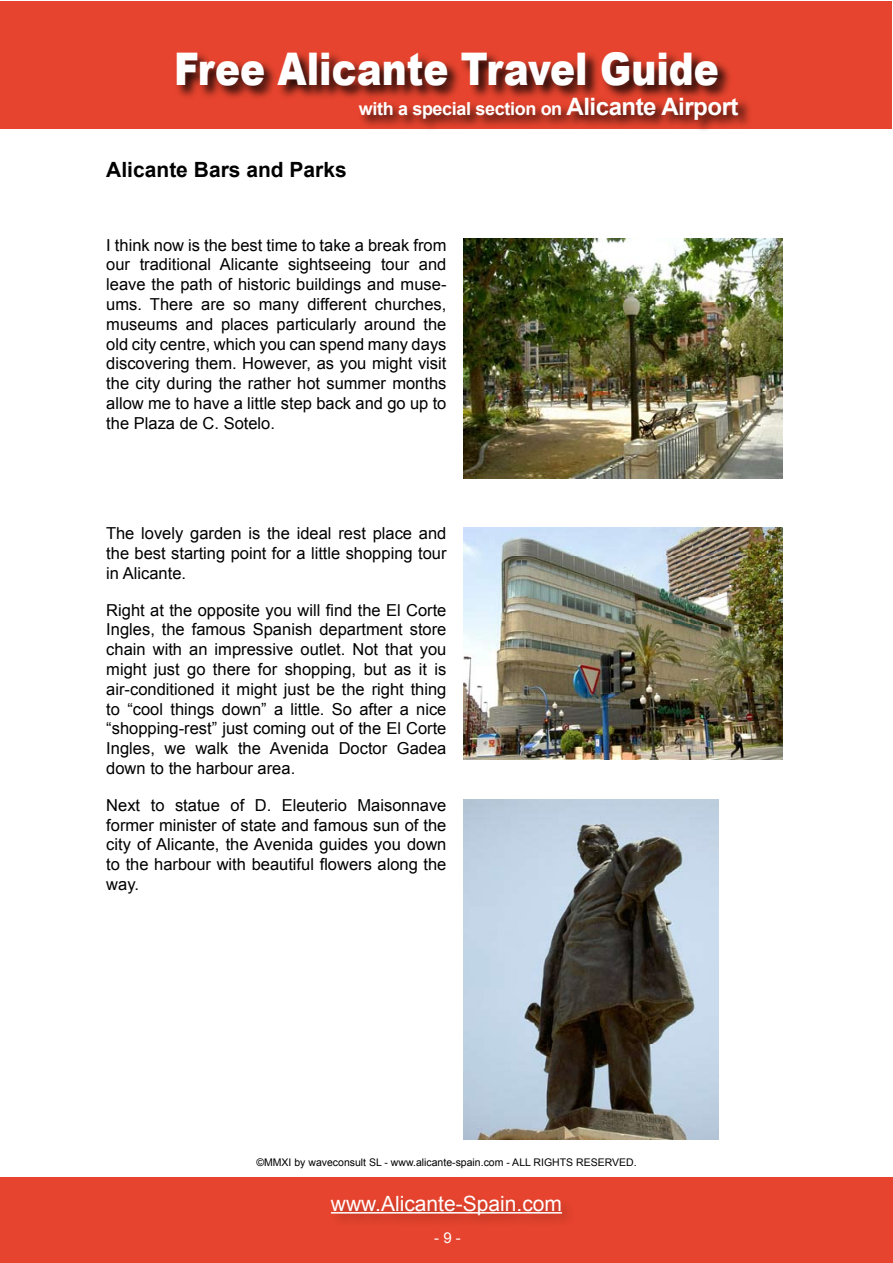
<style>
.page{position:relative;width:893px;height:1263px;background:#fff}
.page>*{position:absolute;margin:0;border:0;box-sizing:border-box;transform-origin:0 0}
.t1{font:900 45px "Arial";color:#fff;scale:.83 1}
.t2{font:21px "Arial";color:#fff}
.t3{font:700 21px "Arial";color:#000}
.t4{font:700 18px "Arial";letter-spacing:-.02em;color:#fff}
.t5{font:16.5px/19.8px "Arial";color:#000;text-align:justify}
.t6{font:15px "Arial";color:#fff}
.t7{font:10.5px "Arial";color:#000}
.s1{font-size:24px}
</style>
<div class="page">
<div style="left:0;top:1px;width:892px;height:127px;background:#e6442e"></div>
<div style="left:0;top:1178px;width:892px;height:85px;background:#e6442e"></div>
<div style="left:329px;top:1193px;width:248px;height:37px;background:#000;opacity:.25"></div>
<hr style="left:331px;top:1212px;width:231px;height:1px;background:#fff">
<div style="left:173px;top:49px;width:560px;height:53px;background:#000;opacity:.9"></div>
<div style="left:357px;top:95px;width:396px;height:40px;background:#000;opacity:.9"></div>
<img style="left:463px;top:239px;width:319px;height:239px">
<img style="left:463px;top:527px;width:319px;height:232px">
<img style="left:463px;top:799px;width:255px;height:340px">
<h1 class="t1" style="left:174px;top:36px;width:658px">Free Alicante Travel Guide</h1>
<p class="t4" style="left:359px;top:96px;width:381px">with a special section on <span class="s1">Alicante Airport</span></p>
<p class="t3" style="left:106px;top:156px;width:242px">Alicante Bars and Parks</p>
<p class="t5" style="left:106px;top:235px;width:342px">I think now is the best time to take a break from our traditional Alicante sightseeing tour and leave the path of historic buildings and muse&shy;ums. There are so many different churches, museums and places particularly around the old city centre, which you can spend many days discovering them. However, as you might visit the city during the rather hot summer months allow me to have a little step back and go up to the Plaza de C. Sotelo.</p>
<p class="t5" style="left:106px;top:524px;width:342px">The lovely garden is the ideal rest place and the best starting point for a little shopping tour in Alicante.</p>
<p class="t5" style="left:106px;top:600px;width:342px">Right at the opposite you will find the El Corte Ingles, the famous Spanish department store chain with an impressive outlet. Not that you might just go there for shopping, but as it is air-conditioned it might just be the right thing to “cool things down” a little. So after a nice “shopping-rest” just coming out of the El Corte Ingles, we walk the Avenida Doctor Gadea down to the harbour area.</p>
<p class="t5" style="left:106px;top:795px;width:342px">Next to statue of D. Eleuterio Maisonnave former minister of state and famous sun of the city of Alicante, the Avenida guides you down to the harbour with beautiful flowers along the way.</p>
<p class="t7" style="left:256px;top:1155px;width:382px">©MMXI by waveconsult SL - www.alicante-spain.com - ALL RIGHTS RESERVED.</p>
<p class="t2" style="left:331px;top:1189px;width:233px">www.Alicante-Spain.com</p>
<p class="t6" style="left:434px;top:1228px;width:28px">- -</p>
</div>
